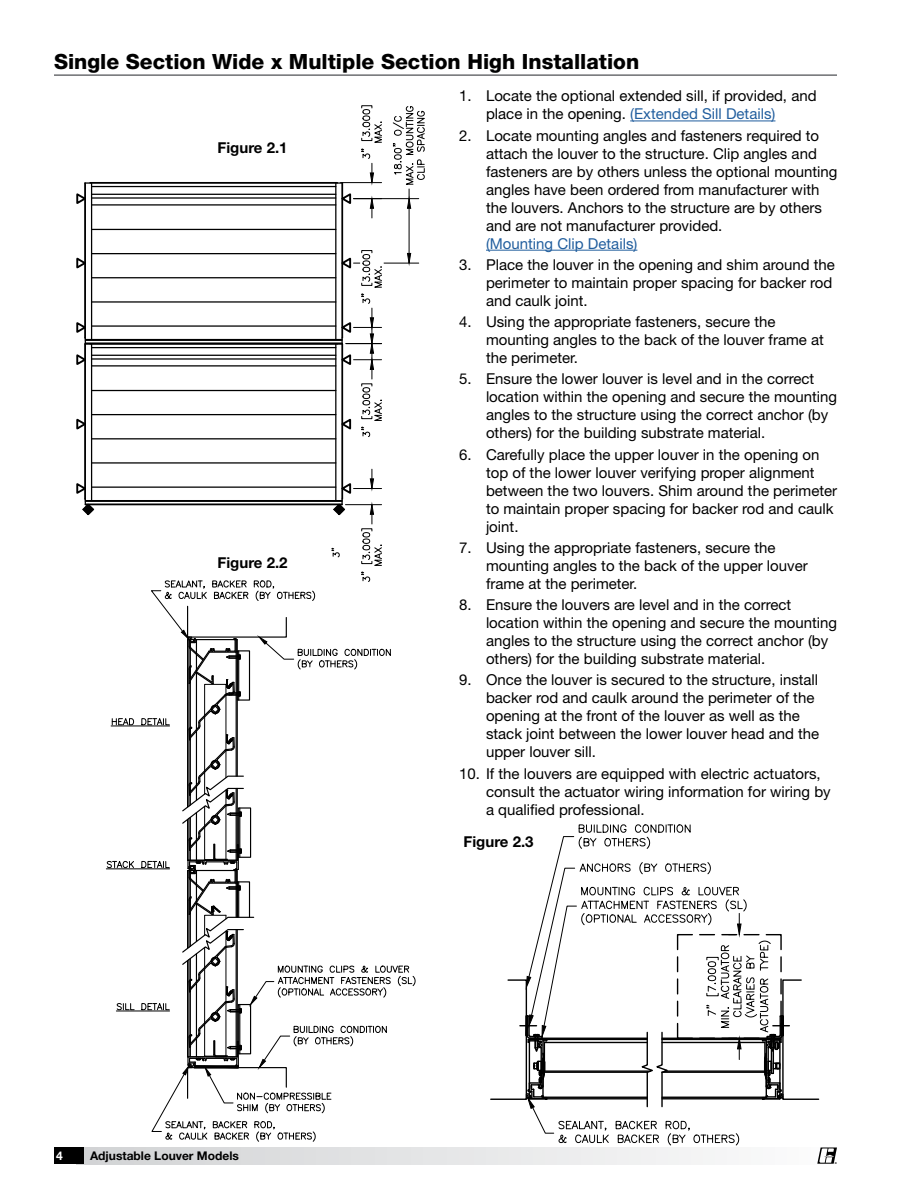
<style>
.page{position:relative;width:918px;height:1188px;background:#fff}
.page>*{position:absolute;margin:0;border:0;box-sizing:border-box;transform-origin:0 0}
.t1{font:800 21px "Helvetica Neue LT Std";color:#000}
.t2{font:15px/18px "Helvetica Neue LT Std";color:#000}
.t3{font:700 15px "Helvetica Neue LT Std";color:#000}
.t4{font:15px "Helvetica Neue LT Std";color:#215e9e}
.t5{font:700 12px "Helvetica Neue LT Std";color:#000}
.t6{font:700 12px "Helvetica Neue LT Std";color:#fff}
.t7{font:700 2.7px "Helvetica Neue LT Std";color:#000}
.s1{color:#215e9e}
</style>
<div class="page">
<div style="left:77px;top:1148px;width:760px;height:16px;background:#dddedf"></div>
<div style="left:54px;top:1148px;width:30px;height:16px;background:#000"></div>
<hr style="left:54px;top:74px;width:783px;height:2px;background:#6d6e71">
<hr style="left:630px;top:121px;width:145px;height:1px;background:#215e9e">
<hr style="left:486px;top:250px;width:151px;height:1px;background:#215e9e">
<hr style="left:85px;top:182px;width:258px;height:2px;background:#000">
<hr style="left:85px;top:339px;width:257px;height:1px;background:#000">
<hr style="left:92px;top:204px;width:244px;height:2px;background:#000">
<hr style="left:85px;top:340px;width:257px;height:1px;background:#000">
<hr style="left:92px;top:186px;width:244px;height:1px;background:#000">
<hr style="left:84px;top:183px;width:2px;height:155px;background:#000">
<hr style="left:91px;top:183px;width:1px;height:157px;background:#000">
<hr style="left:92px;top:197px;width:244px;height:2px;background:#000">
<hr style="left:92px;top:194px;width:244px;height:1px;background:#000">
<svg style="left:76px;top:191px;width:9px;height:15px"></svg>
<svg style="left:76px;top:255px;width:9px;height:16px"></svg>
<svg style="left:76px;top:354px;width:8px;height:11px"></svg>
<svg style="left:76px;top:418px;width:8px;height:12px"></svg>
<hr style="left:85px;top:343px;width:258px;height:2px;background:#000">
<svg style="left:76px;top:320px;width:15px;height:25px"></svg>
<hr style="left:85px;top:500px;width:257px;height:1px;background:#000">
<hr style="left:92px;top:365px;width:244px;height:2px;background:#000">
<hr style="left:85px;top:504px;width:257px;height:1px;background:#000">
<hr style="left:85px;top:501px;width:257px;height:1px;background:#000">
<hr style="left:92px;top:347px;width:244px;height:1px;background:#000">
<hr style="left:90px;top:343px;width:247px;height:1px;background:#000">
<hr style="left:84px;top:344px;width:2px;height:155px;background:#000">
<svg style="left:76px;top:481px;width:20px;height:35px"></svg>
<hr style="left:91px;top:344px;width:1px;height:157px;background:#000">
<hr style="left:92px;top:358px;width:244px;height:2px;background:#000">
<hr style="left:92px;top:355px;width:244px;height:1px;background:#000">
<hr style="left:92px;top:229px;width:244px;height:1px;background:#000">
<hr style="left:92px;top:253px;width:244px;height:1px;background:#000">
<hr style="left:92px;top:277px;width:244px;height:1px;background:#000">
<hr style="left:92px;top:301px;width:244px;height:2px;background:#000">
<hr style="left:92px;top:390px;width:244px;height:1px;background:#000">
<hr style="left:92px;top:414px;width:244px;height:1px;background:#000">
<hr style="left:92px;top:438px;width:244px;height:1px;background:#000">
<hr style="left:92px;top:462px;width:244px;height:2px;background:#000">
<hr style="left:92px;top:325px;width:244px;height:2px;background:#000">
<hr style="left:92px;top:487px;width:244px;height:1px;background:#000">
<hr style="left:111px;top:726px;width:59px;height:1px;background:#000">
<svg style="left:112px;top:718px;width:22px;height:8px"></svg>
<hr style="left:116px;top:1011px;width:54px;height:1px;background:#000">
<svg style="left:116px;top:1003px;width:19px;height:7px"></svg>
<hr style="left:106px;top:869px;width:64px;height:1px;background:#000">
<svg style="left:106px;top:860px;width:29px;height:9px"></svg>
<svg style="left:141px;top:105px;width:284px;height:1037px"></svg>
<svg style="left:489px;top:824px;width:348px;height:340px"></svg>
<h1 class="t1" style="left:54px;top:49px;width:587px">Single Section Wide x Multiple Section High Installation</h1>
<p class="t2" style="left:486px;top:87px;width:332px;text-indent:-27px">1. Locate the optional extended sill, if provided, and place in the opening. <span class="s1">(Extended Sill Details)</span></p>
<p class="t2" style="left:486px;top:126px;width:353px;text-indent:-27px">2. Locate mounting angles and fasteners required to attach the louver to the structure. Clip angles and fasteners are by others unless the optional mounting angles have been ordered from manufacturer with the louvers. Anchors to the structure are by others and are not manufacturer provided.</p>
<p class="t4" style="left:486px;top:234px;width:153px">(Mounting Clip Details)</p>
<p class="t2" style="left:486px;top:255px;width:351px;text-indent:-27px">3. Place the louver in the opening and shim around the perimeter to maintain proper spacing for backer rod and caulk joint.</p>
<p class="t2" style="left:486px;top:313px;width:339px;text-indent:-27px">4. Using the appropriate fasteners, secure the mounting angles to the back of the louver frame at the perimeter.</p>
<p class="t2" style="left:486px;top:370px;width:353px;text-indent:-27px">5. Ensure the lower louver is level and in the correct location within the opening and secure the mounting angles to the structure using the correct anchor (by others) for the building substrate material.</p>
<p class="t2" style="left:486px;top:445px;width:353px;text-indent:-27px">6. Carefully place the upper louver in the opening on top of the lower louver verifying proper alignment between the two louvers. Shim around the perimeter to maintain proper spacing for backer rod and caulk joint.</p>
<p class="t2" style="left:486px;top:538px;width:323px;text-indent:-27px">7. Using the appropriate fasteners, secure the mounting angles to the back of the upper louver frame at the perimeter.</p>
<p class="t2" style="left:486px;top:596px;width:353px;text-indent:-27px">8. Ensure the louvers are level and in the correct location within the opening and secure the mounting angles to the structure using the correct anchor (by others) for the building substrate material.</p>
<p class="t2" style="left:486px;top:671px;width:335px;text-indent:-27px">9. Once the louver is secured to the structure, install backer rod and caulk around the perimeter of the opening at the front of the louver as well as the stack joint between the lower louver head and the upper louver sill.</p>
<p class="t2" style="left:486px;top:764px;width:346px;text-indent:-27px">10. If the louvers are equipped with electric actuators, consult the actuator wiring information for wiring by a qualified professional.</p>
<p class="t3" style="left:218px;top:139px;width:72px">Figure 2.1</p>
<p class="t3" style="left:218px;top:553px;width:72px">Figure 2.2</p>
<p class="t6" style="left:56px;top:1148px;width:8px">4</p>
<p class="t5" style="left:90px;top:1148px;width:150px">Adjustable Louver Models</p>
<p class="t3" style="left:464px;top:832px;width:72px">Figure 2.3</p>
<p class="t7" style="left:835px;top:1161px;width:4px">®</p>
</div>
